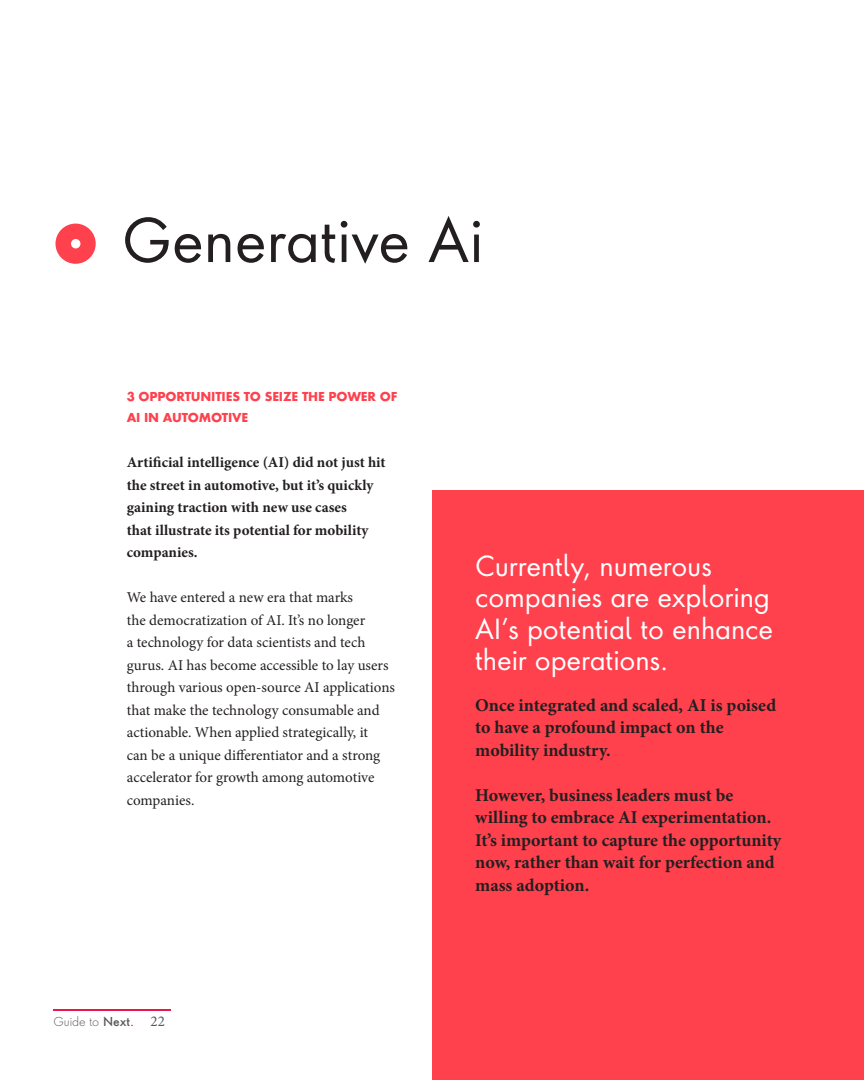
<style>
.page{position:relative;width:864px;height:1080px;background:#fff}
.page>*{position:absolute;margin:0;border:0;box-sizing:border-box;transform-origin:0 0}
.Headline_Lrg{font:58.5px "Futura Next";color:#231f20}
.t1{font:27px/31.5px "Futura Next";letter-spacing:-.005em;color:#fff}
.t2{font:700 18px/22.5px "Minion Pro";color:#231f20}
.Body_Style{font:15px/22.5px "Minion Pro";letter-spacing:-.005em;color:#231f20}
.Body_Style-2{font:700 15px/22.5px "Minion Pro";color:#231f20}
.Body_Style-3{font:700 12px/21px "Futura Next";letter-spacing:-.015em;color:#ff404d}
.t3{font:300 12px "Futura Next";color:#57585a}
.s1{font-weight:500}
.s2{font-weight:400;font-size:13.5px;color:#ed164b}
.s3{font-family:"Minion Pro";font-weight:400;font-size:15px}
</style>
<div class="page">
<hr style="left:54px;top:1009px;width:117px;height:2px;background:#ed164b">
<div style="left:432px;top:490px;width:432px;height:590px;background:#ff404d"></div>
<svg style="left:56px;top:224px;width:40px;height:40px"></svg>
<p class="Headline_Lrg" style="left:122px;top:197px;width:363px">Generative Ai</p>
<p class="Body_Style-3" style="left:127px;top:387px;width:272px">3 OPPORTUNITIES TO SEIZE THE POWER OF<br>AI IN AUTOMOTIVE</p>
<p class="Body_Style-2" style="left:127px;top:451px;width:260px">Artificial intelligence (AI) did not just hit the street in automotive, but it’s quickly gaining traction with new use cases<br>that illustrate its potential for mobility companies.</p>
<p class="Body_Style" style="left:127px;top:586px;width:270px">We have entered a new era that marks<br>the democratization of AI. It’s no longer<br>a technology for data scientists and tech gurus. AI has become accessible to lay users through various open-source AI applications that make the technology consumable and actionable. When applied strategically, it<br>can be a unique differentiator and a strong accelerator for growth among automotive companies.</p>
<p class="t3" style="left:53px;top:1014px;width:113px">Guide to <span class="s1">Next</span><span class="s2">.</span> <span class="s3">22</span></p>
<h2 class="t1" style="left:475px;top:549px;width:299px">Currently, numerous companies are exploring<br>AI’s potential to enhance their operations.</h2>
<h2 class="t2" style="left:475px;top:694px;width:303px">Once integrated and scaled, AI is poised to have a profound impact on the mobility industry.</h2>
<h2 class="t2" style="left:475px;top:784px;width:308px">However, business leaders must be willing to embrace AI experimentation.<br>It’s important to capture the opportunity now, rather than wait for perfection and mass adoption.</h2>
</div>
